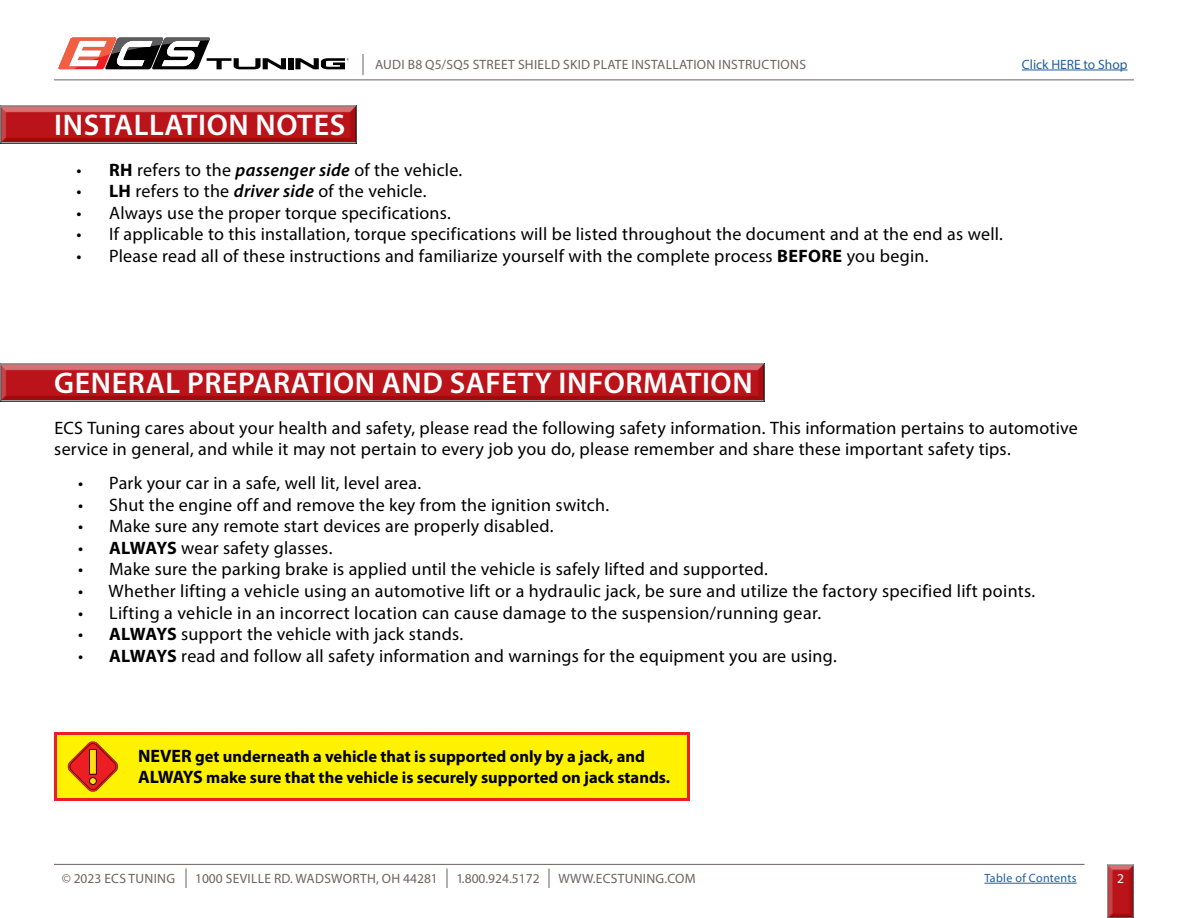
<style>
.page{position:relative;width:1188px;height:918px;background:#fff}
.page>*{position:absolute;margin:0;border:0;box-sizing:border-box;transform-origin:0 0}
.t1{font:600 30px "Myriad Pro";letter-spacing:.02em;color:#fff}
.t2{font:18px/21.6px "Myriad Pro";letter-spacing:.015em;color:#000}
.t3{font:700 16.5px/21px "Myriad Pro";color:#000}
.t4{font:13.5px "Myriad Pro";letter-spacing:.02em;color:#6c6361}
.t5{font:13.5px "Myriad Pro";color:#215e9e}
.t6{font:13.5px "Myriad Pro";color:#6c6361}
.t7{font:13.5px "Myriad Pro";color:#fff}
.t8{font:12px "Myriad Pro";letter-spacing:.025em;color:#215e9e}
.s1{font-weight:700}
.s2{font-weight:600;font-style:italic}
.s3{font-size:18px}
</style>
<div class="page">
<div style="left:288px;top:58px;width:5px;height:11px;background:#000"></div>
<svg style="left:58px;top:38px;width:228px;height:31px"></svg>
<svg style="left:295px;top:58px;width:54px;height:11px"></svg>
<hr style="left:54px;top:80px;width:1080px;height:1px;background:#6c6361">
<svg style="left:363px;top:54px;width:1px;height:21px"></svg>
<hr style="left:1022px;top:70px;width:106px;height:1px;background:#215e9e">
<div style="left:1101px;top:861px;width:39px;height:57px;background:#000;opacity:.75"></div>
<hr style="left:984px;top:883px;width:93px;height:1px;background:#215e9e">
<hr style="left:54px;top:864px;width:1030px;height:1px;background:#6c6361">
<svg style="left:549px;top:868px;width:1px;height:20px"></svg>
<svg style="left:186px;top:868px;width:1px;height:20px"></svg>
<svg style="left:447px;top:868px;width:1px;height:20px"></svg>
<div style="left:54px;top:732px;width:636px;height:69px;background:#fff200;border:3px solid #ed1d24"></div>
<svg style="left:67px;top:741px;width:52px;height:51px"></svg>
<div style="left:0;top:101px;width:365px;height:43px;background:#000;opacity:.75"></div>
<div style="left:0;top:359px;width:773px;height:43px;background:#000;opacity:.75"></div>
<h1 class="t1" style="left:54px;top:106px;width:292px">INSTALLATION NOTES</h1>
<p class="t4" style="left:375px;top:56px;width:432px">AUDI B8 Q5/SQ5 STREET SHIELD SKID PLATE INSTALLATION INSTRUCTIONS</p>
<p class="t5" style="left:1022px;top:56px;width:107px">Click HERE to Shop</p>
<p class="t2" style="left:77px;top:158px;width:387px">• <span class="s1">RH</span> refers to the <span class="s2">passenger side</span> of the vehicle.</p>
<p class="t2" style="left:77px;top:180px;width:351px">• <span class="s1">LH</span> refers to the <span class="s2">driver side</span> of the vehicle.</p>
<p class="t2" style="left:77px;top:202px;width:376px">• Always use the proper torque specifications.</p>
<p class="t2" style="left:77px;top:223px;width:928px">• If applicable to this installation, torque specifications will be listed throughout the document and at the end as well.</p>
<p class="t2" style="left:77px;top:245px;width:853px">• Please read all of these instructions and familiarize yourself with the complete process <span class="s1">BEFORE</span> you begin.</p>
<h1 class="t1" style="left:54px;top:364px;width:700px">GENERAL PREPARATION AND SAFETY INFORMATION</h1>
<p class="t2" style="left:54px;top:416px;width:1025px">ECS Tuning cares about your health and safety, please read the following safety information. This information pertains to automotive service in general, and while it may not pertain to every job you do, please remember and share these important safety tips.</p>
<p class="t2" style="left:78px;top:472px;width:345px">• Park your car in a safe, well lit, level area.</p>
<p class="t2" style="left:78px;top:493px;width:533px">• Shut the engine off and remove the key from the ignition switch.</p>
<p class="t2" style="left:78px;top:515px;width:477px">• Make sure any remote start devices are properly disabled.</p>
<p class="t2" style="left:78px;top:537px;width:256px">• <span class="s1">ALWAYS</span> wear safety glasses.</p>
<p class="t2" style="left:78px;top:558px;width:691px">• Make sure the parking brake is applied until the vehicle is safely lifted and supported.</p>
<p class="t2" style="left:78px;top:580px;width:959px">• Whether lifting a vehicle using an automotive lift or a hydraulic jack, be sure and utilize the factory specified lift points.</p>
<p class="t2" style="left:78px;top:601px;width:745px">• Lifting a vehicle in an incorrect location can cause damage to the suspension/running gear.</p>
<p class="t2" style="left:78px;top:623px;width:387px">• <span class="s1">ALWAYS</span> support the vehicle with jack stands.</p>
<p class="t2" style="left:78px;top:645px;width:760px">• <span class="s1">ALWAYS</span> read and follow all safety information and warnings for the equipment you are using.</p>
<p class="t3" style="left:138px;top:745px;width:534px"><span class="s3">NEVER</span> get underneath a vehicle that is supported only by a jack, and<br><span class="s3">ALWAYS</span> make sure that the vehicle is securely supported on jack stands.</p>
<p class="t4" style="left:62px;top:870px;width:115px">© 2023 ECS TUNING</p>
<p class="t4" style="left:195px;top:870px;width:244px">1000 SEVILLE RD. WADSWORTH, OH 44281</p>
<p class="t6" style="left:456px;top:870px;width:85px">1.800.924.5172</p>
<p class="t4" style="left:558px;top:870px;width:139px">WWW.ECSTUNING.COM</p>
<p class="t8" style="left:984px;top:871px;width:94px">Table of Contents</p>
<p class="t7" style="left:1117px;top:870px;width:8px">2</p>
</div>
